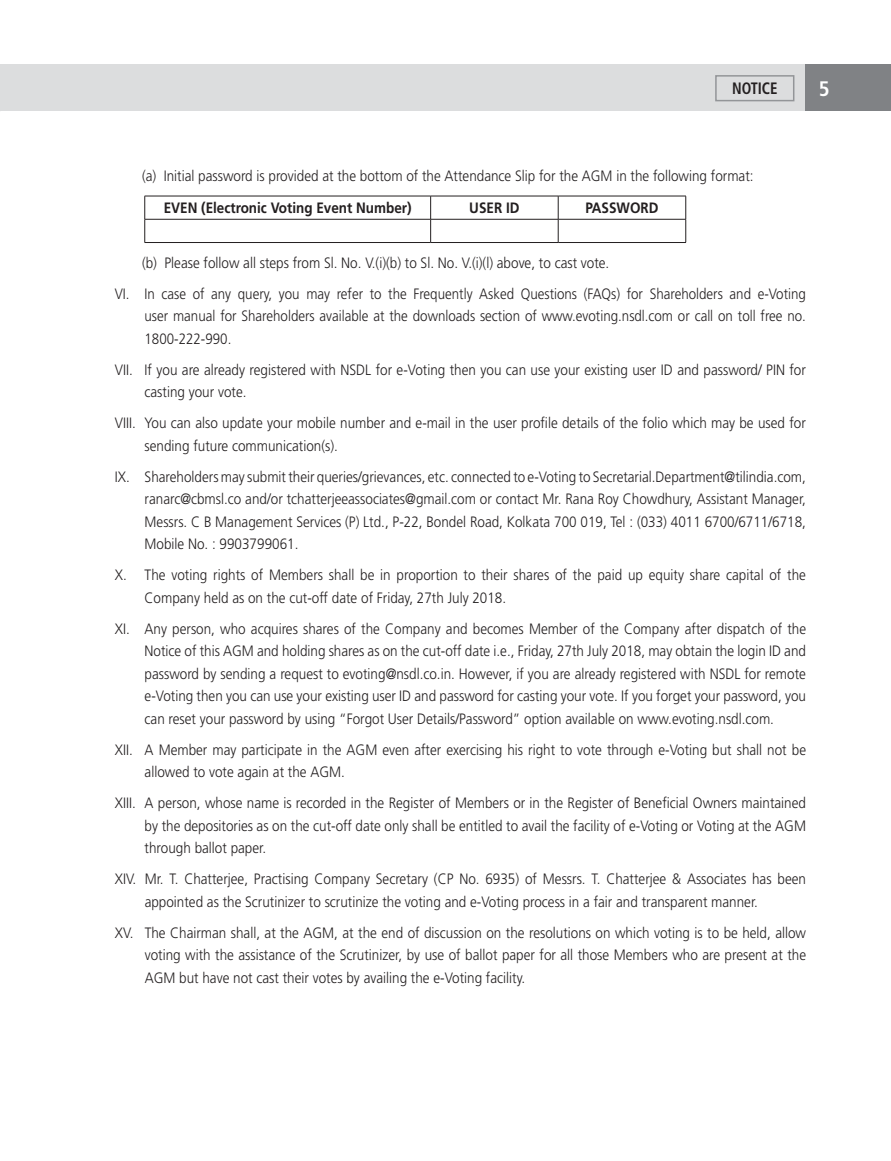
<style>
.page{position:relative;width:891px;height:1161px;background:#fff}
.page>*{position:absolute;margin:0;border:0;box-sizing:border-box;transform-origin:0 0}
.t1{font:700 condensed 21px "Frutiger";color:#fff}
.t2{font:700 condensed 16.5px "Frutiger";color:#231f20;scale:.9 1}
.t3{font:300 15px/22.5px "Frutiger";color:#231f20;scale:.9 1}
.t4{font:300 15px/22.5px "Frutiger";color:#231f20;scale:.89 1}
.t5{font:700 15px "Frutiger";color:#231f20;scale:.9 1}
</style>
<div class="page">
<div style="left:0;top:64px;width:891px;height:47px;background:#dcddde"></div>
<div style="left:806px;top:64px;width:85px;height:47px;background:#808285"></div>
<div style="left:715px;top:75px;width:79px;height:26px;border:2px solid #939598"></div>
<hr style="left:145px;top:196px;width:286px;height:1px;background:#231f20">
<hr style="left:431px;top:196px;width:127px;height:1px;background:#231f20">
<hr style="left:558px;top:196px;width:128px;height:1px;background:#231f20">
<hr style="left:145px;top:219px;width:286px;height:1px;background:#231f20">
<svg style="left:144px;top:196px;width:1px;height:46px"></svg>
<hr style="left:431px;top:219px;width:127px;height:1px;background:#231f20">
<svg style="left:430px;top:196px;width:1px;height:46px"></svg>
<hr style="left:558px;top:219px;width:128px;height:1px;background:#231f20">
<svg style="left:558px;top:196px;width:1px;height:46px"></svg>
<svg style="left:686px;top:196px;width:1px;height:46px"></svg>
<hr style="left:145px;top:242px;width:286px;height:1px;background:#231f20">
<hr style="left:431px;top:242px;width:127px;height:1px;background:#231f20">
<hr style="left:558px;top:242px;width:128px;height:1px;background:#231f20">
<p class="t2" style="left:732px;top:78px;width:52px">NOTICE</p>
<h1 class="t1" style="left:819px;top:76px;width:12px">5</h1>
<p class="t3" style="left:142px;top:165px;width:681px">(a) Initial password is provided at the bottom of the Attendance Slip for the AGM in the following format:</p>
<p class="t5" style="left:164px;top:199px;width:277px">EVEN (Electronic Voting Event Number)</p>
<p class="t5" style="left:469px;top:199px;width:57px">USER ID</p>
<p class="t5" style="left:585px;top:199px;width:83px">PASSWORD</p>
<p class="t3" style="left:115px;top:247px;width:769px;line-height:31px;text-indent:27px">(b) Please follow all steps from Sl. No. V.(i)(b) to Sl. No. V.(i)(l) above, to cast vote.<br>VI. In case of any query, you may refer to the Frequently Asked Questions (FAQs) for Shareholders and e-Voting</p>
<p class="t4" style="left:145px;top:305px;width:745px">user manual for Shareholders available at the downloads section of www.evoting.nsdl.com or call on toll free no.<br>1800-222-990.</p>
<p class="t3" style="left:145px;top:359px;width:736px;text-indent:-30px">VII. If you are already registered with NSDL for e-Voting then you can use your existing user ID and password/ PIN for casting your vote.</p>
<p class="t3" style="left:145px;top:412px;width:736px;text-indent:-30px">VIII. You can also update your mobile number and e-mail in the user profile details of the folio which may be used for sending future communication(s).</p>
<p class="t3" style="left:145px;top:466px;width:736px;text-align:justify;text-indent:-30px">IX. Shareholders may submit their queries/grievances, etc. connected to e-Voting to Secretarial.Department@tilindia.com, ranarc@cbmsl.co and/or tchatterjeeassociates@gmail.com or contact Mr. Rana Roy Chowdhury, Assistant Manager, Messrs. C B Management Services (P) Ltd., P-22, Bondel Road, Kolkata 700 019, Tel : (033) 4011 6700/6711/6718, Mobile No. : 9903799061.</p>
<p class="t3" style="left:145px;top:564px;width:736px;text-indent:-30px">X. The voting rights of Members shall be in proportion to their shares of the paid up equity share capital of the<br>Company held as on the cut-off date of Friday, 27th July 2018.</p>
<p class="t3" style="left:145px;top:618px;width:736px;text-align:justify;text-indent:-30px">XI. Any person, who acquires shares of the Company and becomes Member of the Company after dispatch of the Notice of this AGM and holding shares as on the cut-off date i.e., Friday, 27th July 2018, may obtain the login ID and password by sending a request to evoting@nsdl.co.in. However, if you are already registered with NSDL for remote e-Voting then you can use your existing user ID and password for casting your vote. If you forget your password, you can reset your password by using “Forgot User Details/Password” option available on www.evoting.nsdl.com.</p>
<p class="t3" style="left:145px;top:739px;width:736px;text-indent:-30px">XII. A Member may participate in the AGM even after exercising his right to vote through e-Voting but shall not be allowed to vote again at the AGM.</p>
<p class="t3" style="left:145px;top:792px;width:736px;text-align:justify;text-indent:-30px">XIII. A person, whose name is recorded in the Register of Members or in the Register of Beneficial Owners maintained by the depositories as on the cut-off date only shall be entitled to avail the facility of e-Voting or Voting at the AGM through ballot paper.</p>
<p class="t3" style="left:145px;top:868px;width:736px;text-indent:-30px">XIV. Mr. T. Chatterjee, Practising Company Secretary (CP No. 6935) of Messrs. T. Chatterjee &amp; Associates has been appointed as the Scrutinizer to scrutinize the voting and e-Voting process in a fair and transparent manner.</p>
<p class="t3" style="left:145px;top:922px;width:736px;text-align:justify;text-indent:-30px">XV. The Chairman shall, at the AGM, at the end of discussion on the resolutions on which voting is to be held, allow voting with the assistance of the Scrutinizer, by use of ballot paper for all those Members who are present at the AGM but have not cast their votes by availing the e-Voting facility.</p>
</div>
